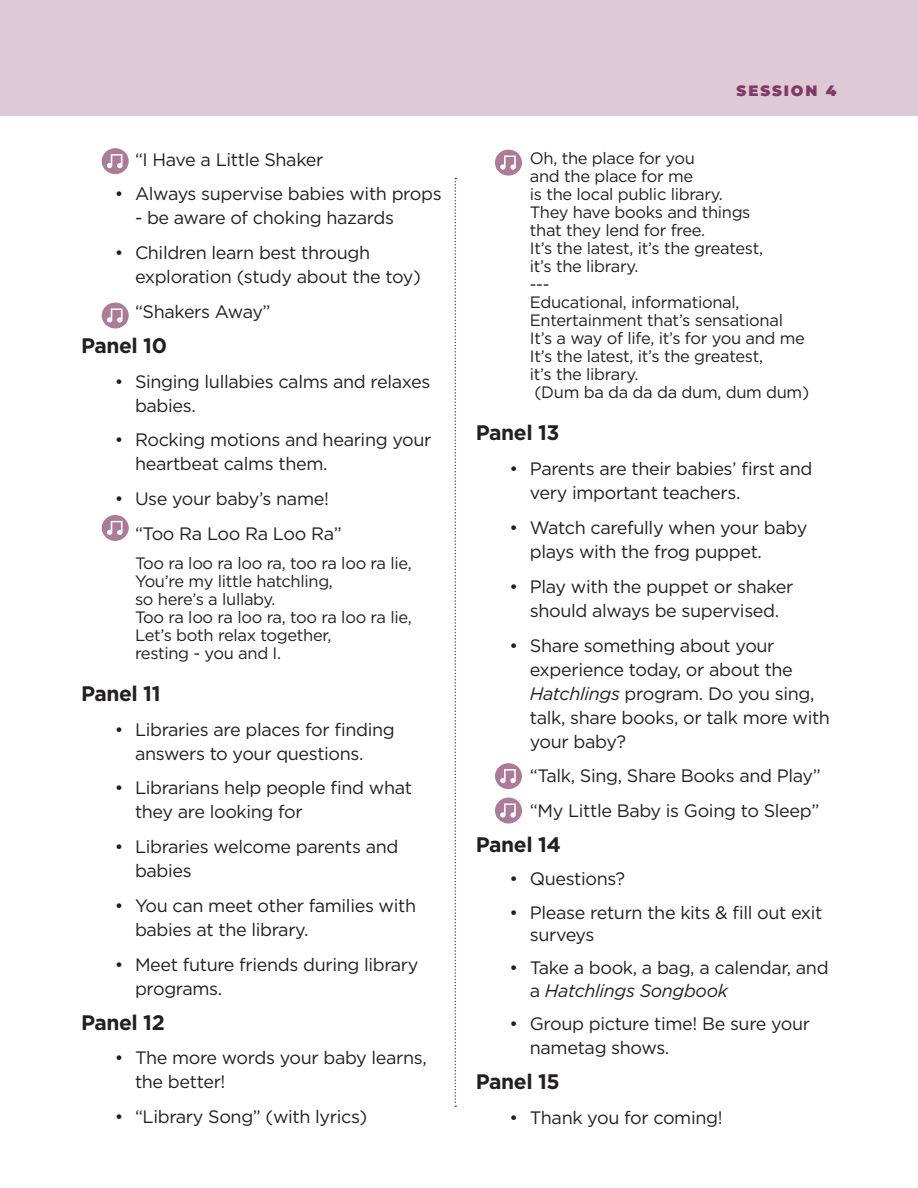
<style>
.page{position:relative;width:918px;height:1188px;background:#fff}
.page>*{position:absolute;margin:0;border:0;box-sizing:border-box;transform-origin:0 0}
.t1{font:700 21px "Gotham";letter-spacing:-.02em;color:#231f20}
.t2{font:18px/24px "Gotham";letter-spacing:-.02em;color:#231f20}
.t3{font:16.5px/18px "Gotham";letter-spacing:-.02em;color:#231f20}
.t4{font:900 15px "Montserrat";letter-spacing:.125em;color:#7e3b65}
.s1{font-style:italic}
</style>
<div class="page">
<div style="left:0;top:0;width:918px;height:116px;background:#dec9d6"></div>
<svg style="left:454px;top:178px;width:2px;height:929px"></svg>
<svg style="left:102px;top:148px;width:27px;height:26px"></svg>
<svg style="left:102px;top:303px;width:27px;height:26px"></svg>
<svg style="left:102px;top:515px;width:27px;height:26px"></svg>
<svg style="left:495px;top:150px;width:27px;height:26px"></svg>
<svg style="left:495px;top:763px;width:27px;height:26px"></svg>
<svg style="left:495px;top:798px;width:27px;height:26px"></svg>
<p class="t2" style="left:115px;top:147px;width:210px">• “I Have a Little Shaker</p>
<p class="t2" style="left:115px;top:182px;width:328px">• Always supervise babies with props</p>
<p class="t2" style="left:135px;top:206px;width:261px">- be aware of choking hazards</p>
<p class="t2" style="left:135px;top:240px;width:287px;text-indent:-20px">• Children learn best through exploration (study about the toy)</p>
<p class="t2" style="left:115px;top:299px;width:157px">• “Shakers Away”</p>
<p class="t1" style="left:81px;top:331px;width:88px">Panel 10</p>
<p class="t2" style="left:135px;top:369px;width:297px;text-indent:-20px">• Singing lullabies calms and relaxes babies.</p>
<p class="t2" style="left:135px;top:428px;width:298px;text-indent:-20px">• Rocking motions and hearing your heartbeat calms them.</p>
<p class="t2" style="left:115px;top:486px;width:216px">• Use your baby’s name!</p>
<p class="t2" style="left:115px;top:521px;width:229px">• “Too Ra Loo Ra Loo Ra”</p>
<p class="t3" style="left:135px;top:554px;width:278px">Too ra loo ra loo ra, too ra loo ra lie,</p>
<p class="t3" style="left:135px;top:572px;width:200px">You’re my little hatchling,</p>
<p class="t3" style="left:135px;top:590px;width:142px">so here’s a lullaby.</p>
<p class="t3" style="left:135px;top:608px;width:278px">Too ra loo ra loo ra, too ra loo ra lie,</p>
<p class="t3" style="left:135px;top:626px;width:198px">Let’s both relax together,</p>
<p class="t3" style="left:135px;top:644px;width:148px">resting - you and I.</p>
<p class="t1" style="left:81px;top:679px;width:81px">Panel 11</p>
<p class="t2" style="left:135px;top:717px;width:261px;text-indent:-20px">• Libraries are places for finding answers to your questions.</p>
<p class="t2" style="left:135px;top:776px;width:278px;text-indent:-20px">• Librarians help people find what they are looking for</p>
<p class="t2" style="left:135px;top:834px;width:265px;text-indent:-20px">• Libraries welcome parents and babies</p>
<p class="t2" style="left:135px;top:893px;width:283px;text-indent:-20px">• You can meet other families with babies at the library.</p>
<p class="t2" style="left:135px;top:952px;width:285px;text-indent:-20px">• Meet future friends during library programs.</p>
<p class="t1" style="left:81px;top:1008px;width:85px">Panel 12</p>
<p class="t2" style="left:135px;top:1046px;width:293px;text-indent:-20px">• The more words your baby learns, the better!</p>
<p class="t2" style="left:115px;top:1104px;width:254px">• “Library Song” (with lyrics)</p>
<p class="t4" style="left:737px;top:79px;width:101px">SESSION 4</p>
<p class="t3" style="left:530px;top:149px;width:167px">Oh, the place for you and the place for me</p>
<p class="t3" style="left:530px;top:185px;width:195px">is the local public library.</p>
<p class="t3" style="left:530px;top:203px;width:222px">They have books and things that they lend for free.</p>
<p class="t3" style="left:530px;top:239px;width:235px">It’s the latest, it’s the greatest, it’s the library.</p>
<p class="t3" style="left:530px;top:275px;width:21px">---</p>
<p class="t3" style="left:530px;top:293px;width:211px">Educational, informational,</p>
<p class="t3" style="left:530px;top:311px;width:255px">Entertainment that’s sensational</p>
<p class="t3" style="left:530px;top:329px;width:277px">It’s a way of life, it’s for you and me</p>
<p class="t3" style="left:530px;top:347px;width:235px">It’s the latest, it’s the greatest, it’s the library.</p>
<p class="t3" style="left:534px;top:383px;width:276px">(Dum ba da da da dum, dum dum)</p>
<p class="t1" style="left:476px;top:419px;width:85px">Panel 13</p>
<p class="t2" style="left:530px;top:456px;width:284px;text-indent:-20px">• Parents are their babies’ first and very important teachers.</p>
<p class="t2" style="left:530px;top:515px;width:279px;text-indent:-20px">• Watch carefully when your baby plays with the frog puppet.</p>
<p class="t2" style="left:510px;top:574px;width:285px;text-align:center">• Play with the puppet or shaker should always be supervised.</p>
<p class="t2" style="left:530px;top:633px;width:302px;text-indent:-20px">• Share something about your experience today, or about the<br><span class="s1">Hatchlings</span> program. Do you sing, talk, share books, or talk more with your baby?</p>
<p class="t2" style="left:510px;top:764px;width:313px">• “Talk, Sing, Share Books and Play”</p>
<p class="t2" style="left:510px;top:798px;width:311px">• “My Little Baby is Going to Sleep”</p>
<p class="t1" style="left:476px;top:831px;width:87px">Panel 14</p>
<p class="t2" style="left:510px;top:867px;width:117px">• Questions?</p>
<p class="t2" style="left:530px;top:901px;width:294px;line-height:22.5px;text-indent:-20px">• Please return the kits &amp; fill out exit surveys</p>
<p class="t2" style="left:530px;top:956px;width:300px;line-height:22.5px;text-indent:-20px">• Take a book, a bag, a calendar, and a <span class="s1">Hatchlings Songbook</span></p>
<p class="t2" style="left:530px;top:1011px;width:282px;text-indent:-20px">• Group picture time! Be sure your nametag shows.</p>
<p class="t1" style="left:476px;top:1068px;width:85px">Panel 15</p>
<p class="t2" style="left:510px;top:1105px;width:215px">• Thank you for coming!</p>
</div>
